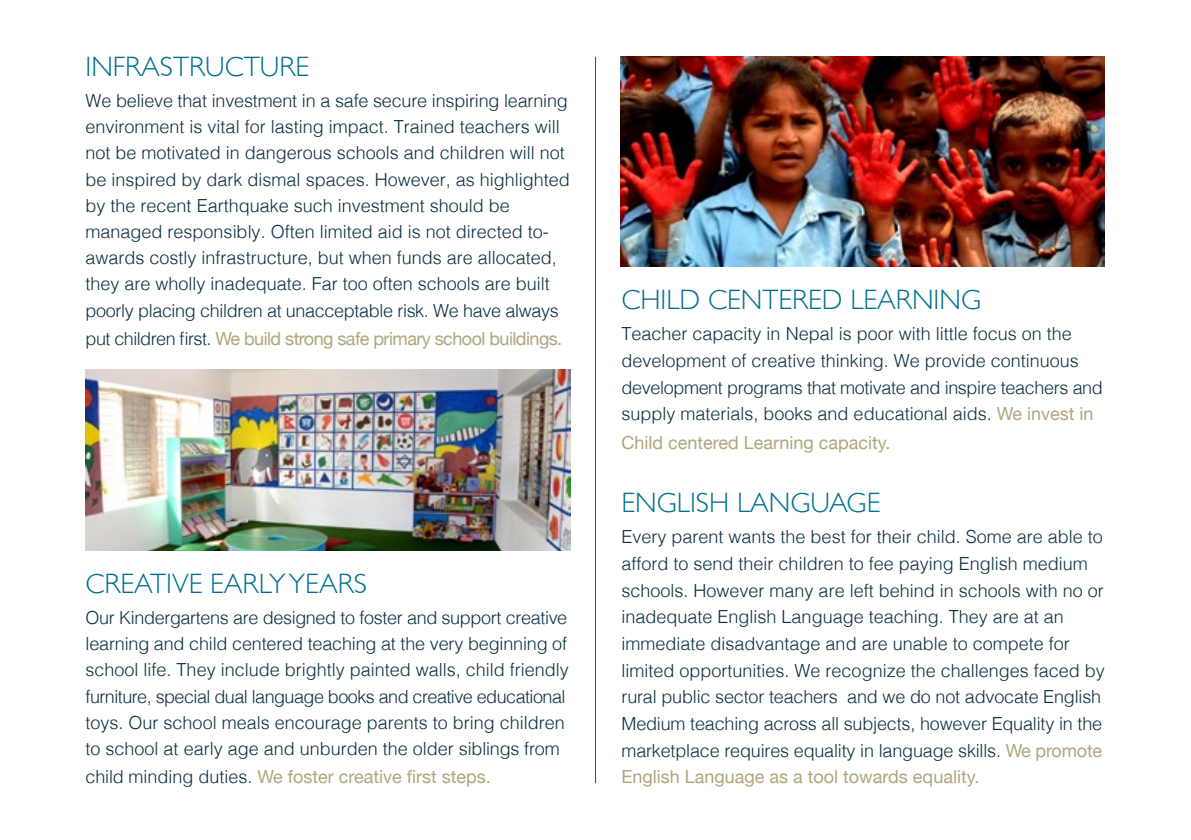
<style>
.page{position:relative;width:1191px;height:840px;background:#fff}
.page>*{position:absolute;margin:0;border:0;box-sizing:border-box;transform-origin:0 0}
.t1{font:300 28px "Gill Sans";color:#00708f}
.t2{font:300 18px/26.2px "Helvetica";color:#0a3040}
.t3{font:18px "Helvetica Neue";color:#b0a67d}
.t4{font:18px "Helvetica Neue";letter-spacing:-.03em;color:#b0a67d}
.s1{font-family:"Helvetica";font-weight:300;color:#0a3040}
.s2{font-family:"Helvetica Neue";font-weight:400;color:#b0a67d}
</style>
<div class="page">
<hr style="left:595px;top:57px;width:1px;height:725px;background:#006b8c">
<img style="left:620px;top:57px;width:485px;height:209px">
<img style="left:86px;top:369px;width:484px;height:181px">
<h1 class="t1" style="left:86px;top:45px;width:225px">INFRASTRUCTURE</h1>
<p class="t2" style="left:86px;top:86px;width:486px">We believe that investment in a safe secure inspiring learning environment is vital for lasting impact. Trained teachers will not be motivated in dangerous schools and children will not be inspired by dark dismal spaces. However, as highlighted by the recent Earthquake such investment should be managed responsibly. Often limited aid is not directed to&shy;awards costly infrastructure, but when funds are allocated, they are wholly inadequate. Far too often schools are built poorly placing children at unacceptable risk. We have always</p>
<p class="t4" style="left:86px;top:325px;width:478px"><span class="s1">put children first.</span> We build strong safe primary school buildings.</p>
<h1 class="t1" style="left:86px;top:561px;width:283px">CREATIVE EARLY YEARS</h1>
<p class="t2" style="left:86px;top:603px;width:485px">Our Kindergartens are designed to foster and support creative learning and child centered teaching at the very beginning of school life. They include brightly painted walls, child friendly furniture, special dual language books and creative educational toys. Our school meals encourage parents to bring children to school at early age and unburden the older siblings from</p>
<p class="t3" style="left:86px;top:763px;width:407px"><span class="s1">child minding duties.</span> We foster creative first steps.</p>
<h1 class="t1" style="left:621px;top:278px;width:361px">CHILD CENTERED LEARNING</h1>
<p class="t2" style="left:621px;top:319px;width:483px">Teacher capacity in Nepal is poor with little focus on the development of creative thinking. We provide continuous development programs that motivate and inspire teachers and supply materials, books and educational aids. <span class="s2">We invest in</span></p>
<p class="t3" style="left:621px;top:429px;width:271px">Child centered Learning capacity.</p>
<h1 class="t1" style="left:621px;top:480px;width:260px">ENGLISH LANGUAGE</h1>
<p class="t2" style="left:621px;top:522px;width:485px">Every parent wants the best for their child. Some are able to afford to send their children to fee paying English medium schools. However many are left behind in schools with no or inadequate English Language teaching. They are at an immediate disadvantage and are unable to compete for limited opportunities. We recognize the challenges faced by rural public sector teachers and we do not advocate English Medium teaching across all subjects, however Equality in the marketplace requires equality in language skills. <span class="s2">We promote</span></p>
<p class="t3" style="left:621px;top:763px;width:359px">English Language as a tool towards equality.</p>
</div>
